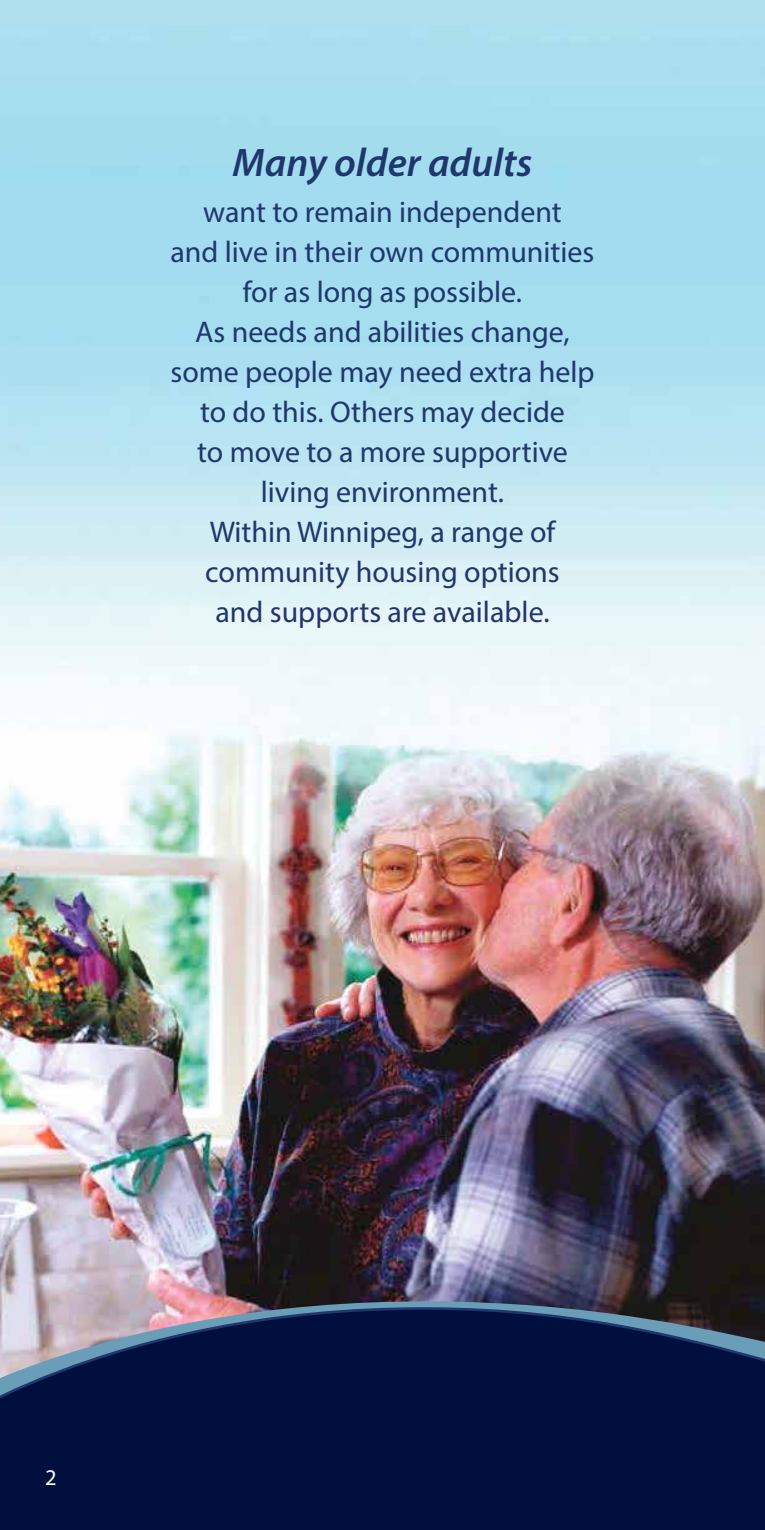
<style>
.page{position:relative;width:765px;height:1530px;background:#fff}
.page>*{position:absolute;margin:0;border:0;box-sizing:border-box;transform-origin:0 0}
.t1{font:italic 600 40px "Myriad Pro";color:#1f376c}
.t2{font:30px/40px "Myriad Pro";color:#1f376c;text-align:center}
.t3{font:22.5px "Myriad Pro";color:#fff}
</style>
<div class="page">
<img style="left:0;top:0;width:764px;height:1301px">
<img style="left:0;top:1301px;width:764px;height:6px">
<svg style="left:0;top:1307px;width:764px;height:223px;background:#0f1d48"></svg>
<img style="left:764px;top:218px;width:1px;height:1312px">
<svg style="left:764px;top:0;width:1px;height:218px"></svg>
<h1 class="t1" style="left:233px;top:137px;width:301px">Many older adults</h1>
<p class="t2" style="left:171px;top:191px;width:426px">want to remain independent<br>and live in their own communities for as long as possible.<br>As needs and abilities change, some people may need extra help to do this. Others may decide<br>to move to a more supportive living environment.<br>Within Winnipeg, a range of community housing options<br>and supports are available.</p>
<p class="t3" style="left:45px;top:1464px;width:13px">2</p>
</div>
